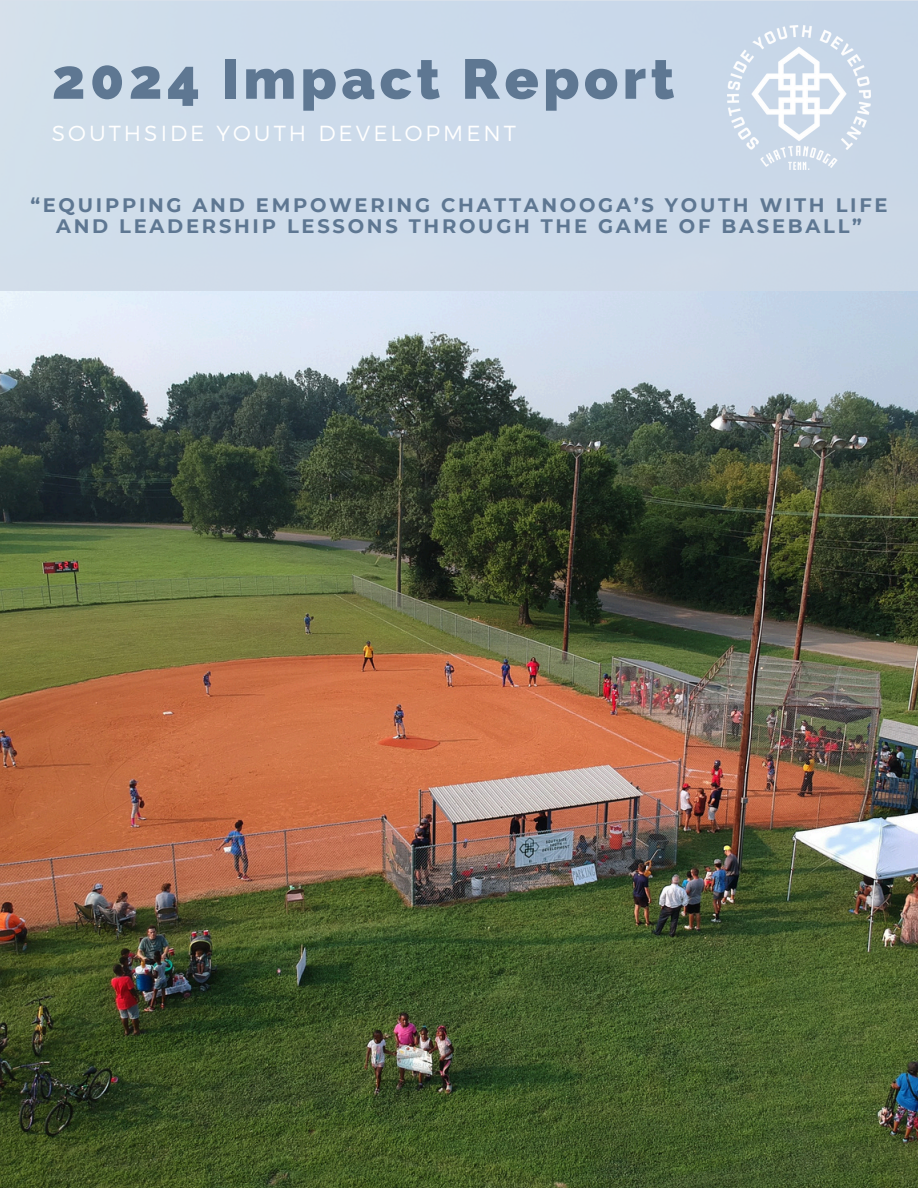
<style>
.page{position:relative;width:918px;height:1188px;background:#fff}
.page>*{position:absolute;margin:0;border:0;box-sizing:border-box;transform-origin:0 0}
.t1{font:800 55.95px "Raleway";letter-spacing:.08em;color:#5e7792}
.t2{font:300 21.75px "Montserrat";letter-spacing:.14em;color:#fff}
.t3{font:700 19.5px/21.3px "Montserrat";letter-spacing:.14em;color:#5e7792;text-align:center}
</style>
<div class="page">
<img style="left:0;top:290px;width:918px;height:898px">
<div style="left:0;top:0;width:918px;height:290px;background:#ced9e6"></div>
<img style="left:728px;top:26px;width:143px;height:144px">
<h1 class="t1" style="left:52px;top:46px;width:624px">2024 Impact Report</h1>
<p class="t2" style="left:52px;top:119px;width:466px">SOUTHSIDE YOUTH DEVELOPMENT</p>
<h2 class="t3" style="left:30px;top:194px;width:859px">“EQUIPPING AND EMPOWERING CHATTANOOGA’S YOUTH WITH LIFE<br>AND LEADERSHIP LESSONS THROUGH THE GAME OF BASEBALL”</h2>
</div>
